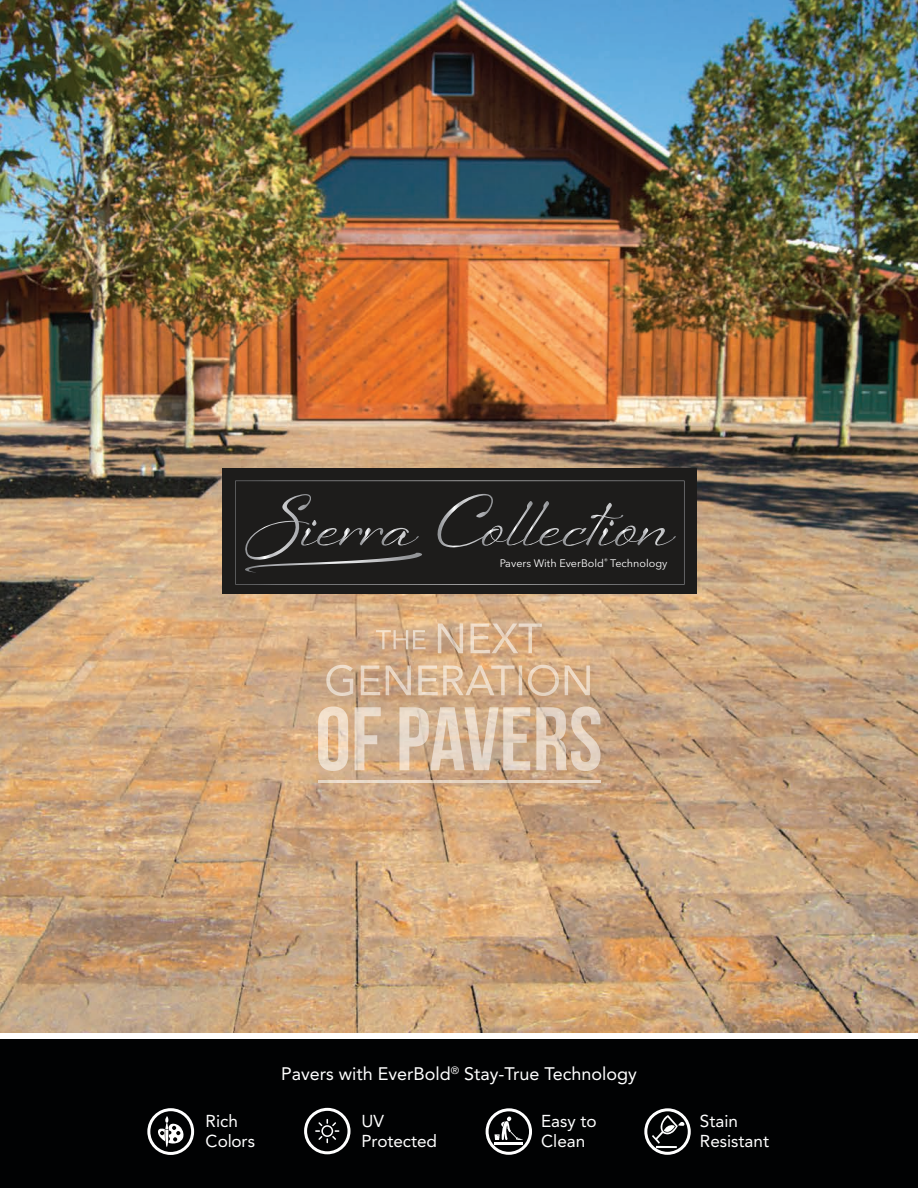
<style>
.page{position:relative;width:918px;height:1188px;background:#fff}
.page>*{position:absolute;margin:0;border:0;box-sizing:border-box;transform-origin:0 0}
.t1{font:18px "Avenir";color:#fff}
.t2{font:17.1px/20.5px "Avenir";color:#fff}
.t3{font:10.8px "Avenir Next";color:#fff}
</style>
<div class="page">
<img style="left:0;top:0;width:918px;height:1032px">
<div style="left:0;top:1040px;width:918px;height:148px;background:#010203"></div>
<svg style="left:158px;top:1116px;width:26px;height:31px"></svg>
<div style="left:147px;top:1108px;width:47px;height:47px;border:3px solid #fff;border-radius:50%"></div>
<svg style="left:315px;top:1119px;width:24px;height:24px"></svg>
<div style="left:304px;top:1108px;width:47px;height:46px;border:3px solid #fff;border-radius:50%"></div>
<div style="left:485px;top:1108px;width:47px;height:47px;border:3px solid #fff;border-radius:50%"></div>
<svg style="left:495px;top:1117px;width:28px;height:23px"></svg>
<hr style="left:495px;top:1142px;width:28px;height:2px;background:#fff">
<svg style="left:652px;top:1115px;width:32px;height:33px"></svg>
<div style="left:644px;top:1108px;width:47px;height:47px;border:3px solid #fff;border-radius:50%"></div>
<div style="left:222px;top:468px;width:474px;height:126px;background:#1d1c1b"></div>
<svg style="left:235px;top:481px;width:450px;height:104px"></svg>
<svg style="left:241px;top:494px;width:181px;height:78px"></svg>
<svg style="left:435px;top:493px;width:241px;height:56px"></svg>
<img style="left:376px;top:630px;width:50px;height:19px">
<img style="left:438px;top:624px;width:104px;height:29px">
<img style="left:326px;top:665px;width:264px;height:31px">
<img style="left:318px;top:707px;width:283px;height:64px">
<img style="left:319px;top:781px;width:282px;height:1px">
<p class="t3" style="left:500px;top:554px;width:169px">Pavers With EverBold<sup>®</sup> Technology</p>
<p class="t1" style="left:281px;top:1059px;width:357px">Pavers with EverBold<sup>®</sup> Stay-True Technology</p>
<p class="t2" style="left:206px;top:1110px;width:51px">Rich<br>Colors</p>
<p class="t2" style="left:361px;top:1110px;width:77px">UV<br>Protected</p>
<p class="t2" style="left:541px;top:1110px;width:57px">Easy to<br>Clean</p>
<p class="t2" style="left:700px;top:1110px;width:71px">Stain<br>Resistant</p>
</div>
